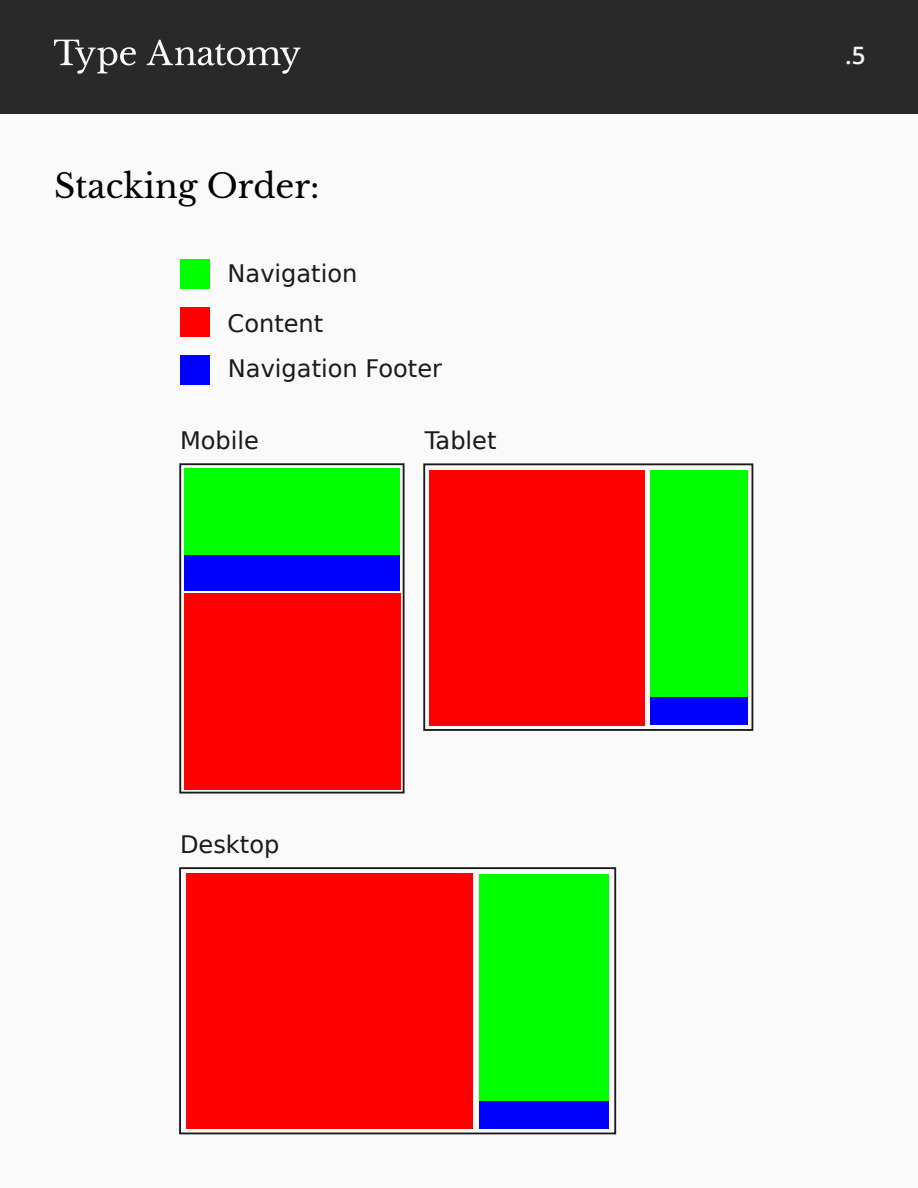
<style>
.page{position:relative;width:918px;height:1188px;background:#fafafa}
.page>*{position:absolute;margin:0;border:0;box-sizing:border-box;transform-origin:0 0}
.t1{font:33px "Libre Baskerville";color:#000}
.t2{font:24.15px/49.3px "DejaVu Sans";color:#1a1a1a}
.t3{font:600 24px "Open Sans";color:#f4f4f4}
</style>
<div class="page">
<div style="left:0;top:0;width:918px;height:113px;background:#292929"></div>
<svg style="left:54px;top:40px;width:82px;height:34px"></svg>
<svg style="left:147px;top:40px;width:154px;height:34px"></svg>
<div style="left:180px;top:259px;width:30px;height:30px;background:#0f0"></div>
<div style="left:180px;top:307px;width:30px;height:30px;background:#f00"></div>
<div style="left:180px;top:355px;width:30px;height:29px;background:#00f"></div>
<div style="left:179px;top:463px;width:226px;height:331px;border:2px solid #1a1a1a"></div>
<div style="left:423px;top:463px;width:330px;height:268px;border:2px solid #1a1a1a"></div>
<div style="left:184px;top:469px;width:216px;height:122px;background:#0f0"></div>
<div style="left:184px;top:556px;width:216px;height:35px;background:#00f"></div>
<div style="left:184px;top:594px;width:216px;height:196px;background:#f00"></div>
<div style="left:429px;top:470px;width:216px;height:256px;background:#f00"></div>
<div style="left:650px;top:470px;width:98px;height:252px;background:#0f0"></div>
<div style="left:650px;top:698px;width:97px;height:27px;background:#00f"></div>
<div style="left:179px;top:867px;width:437px;height:267px;border:2px solid #1a1a1a"></div>
<div style="left:186px;top:874px;width:287px;height:255px;background:#f00"></div>
<div style="left:480px;top:874px;width:129px;height:252px;background:#0f0"></div>
<div style="left:480px;top:1101px;width:129px;height:28px;background:#00f"></div>
<h1 class="t1" style="left:54px;top:166px;width:267px">Stacking Order:</h1>
<p class="t2" style="left:228px;top:248px;width:131px">Navigation<br>Content</p>
<p class="t2" style="left:228px;top:343px;width:216px">Navigation Footer</p>
<p class="t2" style="left:180px;top:415px;width:80px">Mobile</p>
<p class="t2" style="left:425px;top:415px;width:73px">Tablet</p>
<p class="t2" style="left:180px;top:819px;width:101px">Desktop</p>
<p class="t3" style="left:845px;top:39px;width:22px">.5</p>
</div>
